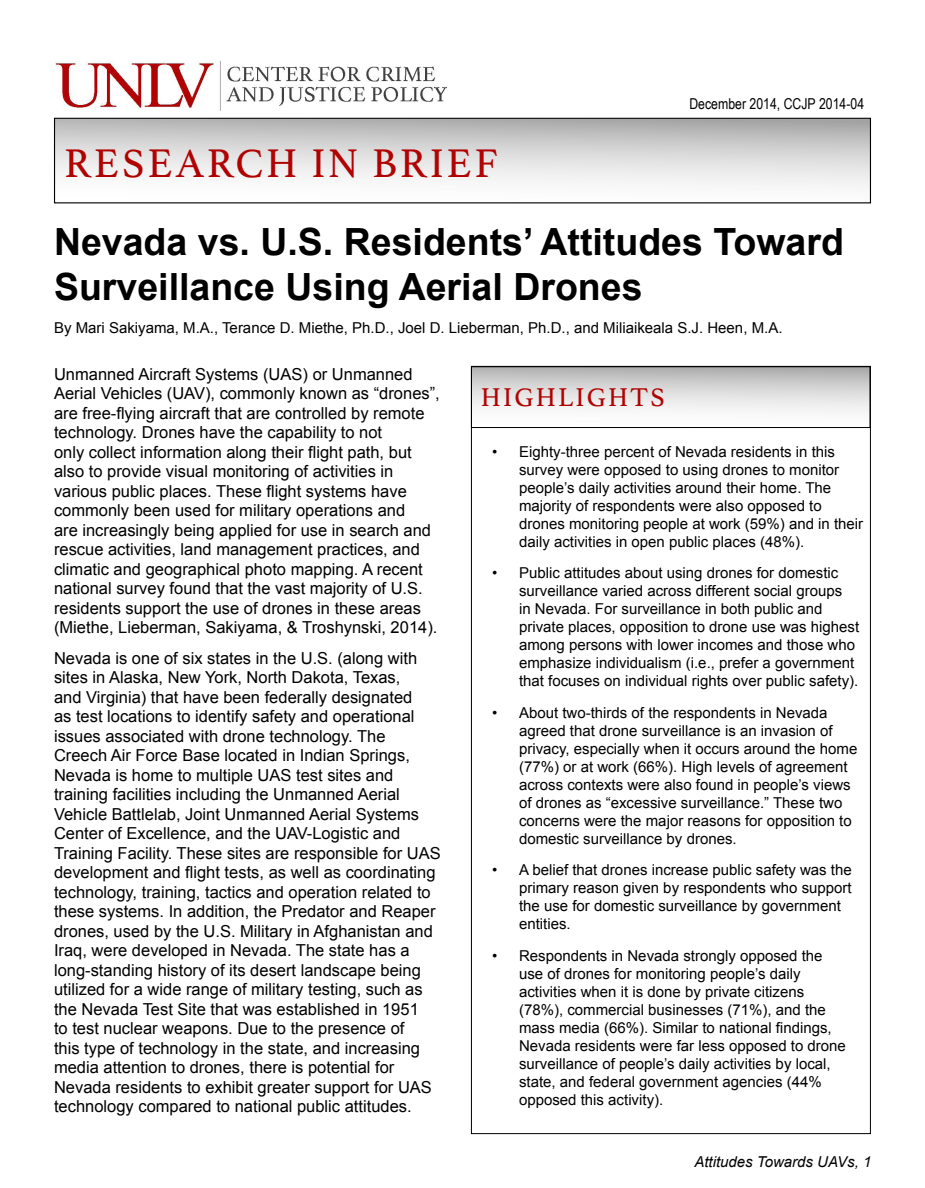
<style>
.page{position:relative;width:925px;height:1188px;background:#fff}
.page>*{position:absolute;margin:0;border:0;box-sizing:border-box;transform-origin:0 0}
.t1{font:42px "Athelas";letter-spacing:.06em;color:#b10202}
.t2{font:700 37.5px/45px "Arial";color:#000}
.t3{font:27px "Athelas";letter-spacing:.08em;color:#b10202}
.t4{font:16.5px/19.5px "Arial";color:#000}
.t5{font:15px/18px "Arial";color:#000}
.t6{font:15px "Arial Narrow";color:#000}
.t7{font:italic 15px "Arial";color:#000}
</style>
<div class="page">
<div style="left:471px;top:367px;width:400px;height:59px;background:linear-gradient(to bottom,#b7b7b7,#fff)"></div>
<div style="left:471px;top:366px;width:399px;height:62px;border:1px solid #000"></div>
<img style="left:51px;top:61px;width:422px;height:57px">
<div style="left:54px;top:119px;width:816px;height:84px;background:linear-gradient(to bottom,#b5b5b5,#fff)"></div>
<div style="left:54px;top:118px;width:817px;height:85px;border:1px solid #000"></div>
<p class="t1" style="left:64px;top:130px;width:435px">RESEARCH IN BRIEF</p>
<p class="t6" style="left:689px;top:93px;width:176px">December 2014, CCJP 2014-04</p>
<h1 class="t2" style="left:54px;top:221px;width:791px">Nevada vs. U.S. Residents’ Attitudes Toward<br>Surveillance Using Aerial Drones</h1>
<p class="t5" style="left:54px;top:318px;width:730px">By Mari Sakiyama, M.A., Terance D. Miethe, Ph.D., Joel D. Lieberman, Ph.D., and Miliaikeala S.J. Heen, M.A.</p>
<p class="t4" style="left:54px;top:364px;width:387px">Unmanned Aircraft Systems (UAS) or Unmanned Aerial Vehicles (UAV), commonly known as “drones”, are free-flying aircraft that are controlled by remote technology. Drones have the capability to not<br>only collect information along their flight path, but also to provide visual monitoring of activities in various public places. These flight systems have commonly been used for military operations and<br>are increasingly being applied for use in search and rescue activities, land management practices, and climatic and geographical photo mapping. A recent national survey found that the vast majority of U.S. residents support the use of drones in these areas (Miethe, Lieberman, Sakiyama, &amp; Troshynski, 2014).</p>
<p class="t4" style="left:54px;top:648px;width:388px">Nevada is one of six states in the U.S. (along with sites in Alaska, New York, North Dakota, Texas,<br>and Virginia) that have been federally designated<br>as test locations to identify safety and operational issues associated with drone technology. The Creech Air Force Base located in Indian Springs, Nevada is home to multiple UAS test sites and training facilities including the Unmanned Aerial Vehicle Battlelab, Joint Unmanned Aerial Systems Center of Excellence, and the UAV-Logistic and Training Facility. These sites are responsible for UAS development and flight tests, as well as coordinating technology, training, tactics and operation related to these systems. In addition, the Predator and Reaper drones, used by the U.S. Military in Afghanistan and Iraq, were developed in Nevada. The state has a long-standing history of its desert landscape being utilized for a wide range of military testing, such as the Nevada Test Site that was established in 1951<br>to test nuclear weapons. Due to the presence of<br>this type of technology in the state, and increasing media attention to drones, there is potential for Nevada residents to exhibit greater support for UAS technology compared to national public attitudes.</p>
<h2 class="t3" style="left:481px;top:376px;width:186px">HIGHLIGHTS</h2>
<p class="t5" style="left:519px;top:443px;width:346px;text-indent:-27px">• Eighty-three percent of Nevada residents in this survey were opposed to using drones to monitor people’s daily activities around their home. The majority of respondents were also opposed to drones monitoring people at work (59%) and in their daily activities in open public places (48%).</p>
<p class="t5" style="left:519px;top:564px;width:342px;text-indent:-27px">• Public attitudes about using drones for domestic surveillance varied across different social groups<br>in Nevada. For surveillance in both public and private places, opposition to drone use was highest among persons with lower incomes and those who emphasize individualism (i.e., prefer a government that focuses on individual rights over public safety).</p>
<p class="t5" style="left:519px;top:704px;width:340px;text-indent:-27px">• About two-thirds of the respondents in Nevada agreed that drone surveillance is an invasion of privacy, especially when it occurs around the home (77%) or at work (66%). High levels of agreement across contexts were also found in people’s views of drones as “excessive surveillance.” These two concerns were the major reasons for opposition to domestic surveillance by drones.</p>
<p class="t5" style="left:519px;top:861px;width:334px;text-indent:-27px">• A belief that drones increase public safety was the primary reason given by respondents who support the use for domestic surveillance by government entities.</p>
<p class="t5" style="left:519px;top:947px;width:328px;text-indent:-27px">• Respondents in Nevada strongly opposed the use of drones for monitoring people’s daily activities when it is done by private citizens (78%), commercial businesses (71%), and the mass media (66%). Similar to national findings, Nevada residents were far less opposed to drone surveillance of people’s daily activities by local, state, and federal government agencies (44% opposed this activity).</p>
<p class="t7" style="left:694px;top:1152px;width:179px">Attitudes Towards UAVs, 1</p>
</div>
